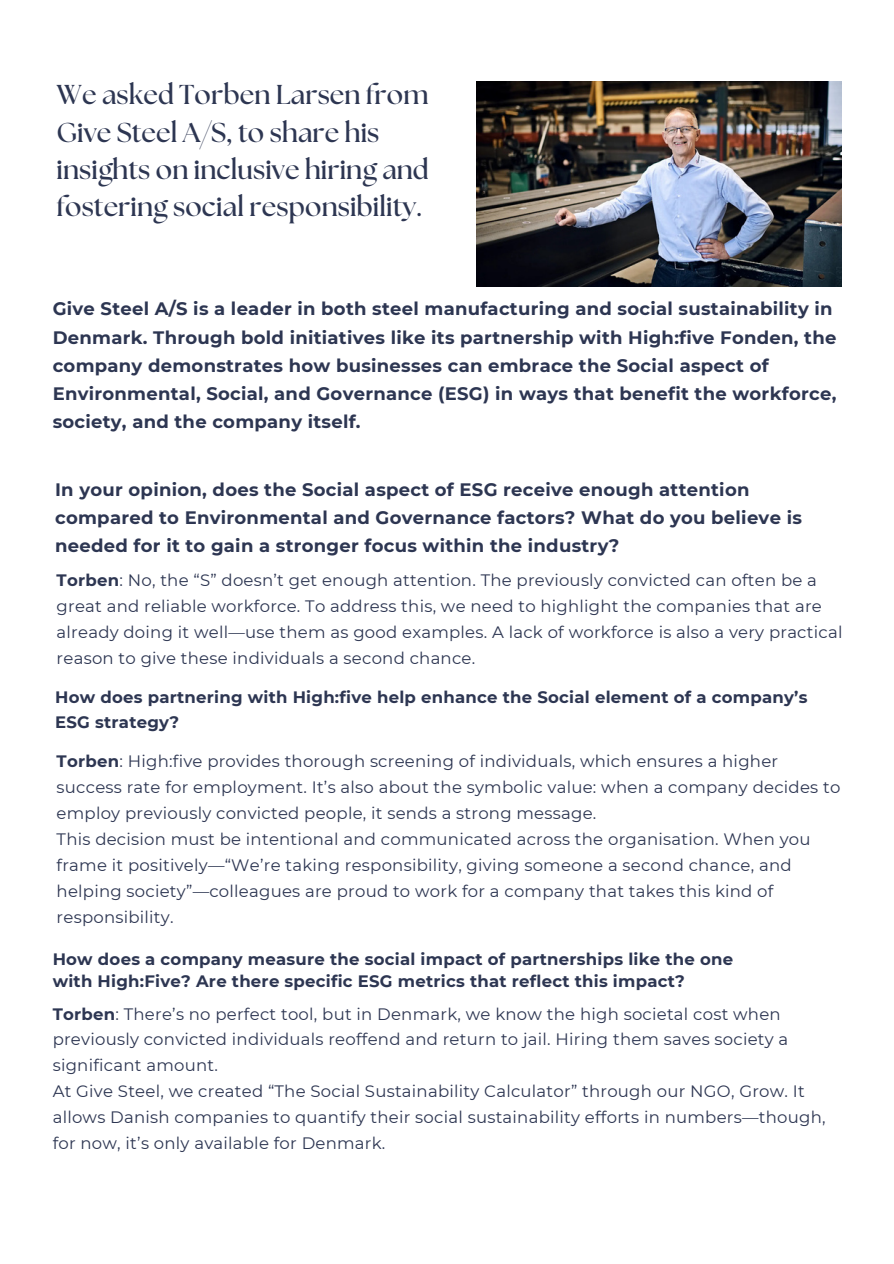
<style>
.page{position:relative;width:894px;height:1264px;background:#fff}
.page>*{position:absolute;margin:0;border:0;box-sizing:border-box;transform-origin:0 0}
.t1{font:700 27.3px/37.2px "The Seasons";color:#2d3652}
.t2{font:700 18px/28.2px "Montserrat";letter-spacing:.015em;color:#2d3652}
.t3{font:16.5px/25.8px "Montserrat";letter-spacing:.015em;color:#2d3652}
.t4{font:700 16.5px/25.8px "Montserrat";letter-spacing:.015em;color:#2d3652}
.s1{font-weight:700}
</style>
<div class="page">
<img style="left:476px;top:81px;width:365px;height:205px">
<p class="t1" style="left:57px;top:78px;width:373px">We asked Torben Larsen from<br>Give Steel A/S, to share his insights on inclusive hiring and fostering social responsibility.</p>
<h2 class="t2" style="left:53px;top:295px;width:785px">Give Steel A/S is a leader in both steel manufacturing and social sustainability in Denmark. Through bold initiatives like its partnership with High:five Fonden, the company demonstrates how businesses can embrace the Social aspect of Environmental, Social, and Governance (ESG) in ways that benefit the workforce, society, and the company itself.</h2>
<p class="t2" style="left:55px;top:475px;width:748px">In your opinion, does the Social aspect of ESG receive enough attention compared to Environmental and Governance factors? What do you believe is needed for it to gain a stronger focus within the industry?</p>
<p class="t3" style="left:57px;top:567px;width:787px"><span class="s1">Torben</span>: No, the “S” doesn’t get enough attention. The previously convicted can often be a great and reliable workforce. To address this, we need to highlight the companies that are already doing it well—use them as good examples. A lack of workforce is also a very practical reason to give these individuals a second chance.</p>
<h1 class="t4" style="left:55px;top:683px;width:753px">How does partnering with High:five help enhance the Social element of a company’s<br>ESG strategy?</h1>
<h2 class="t3" style="left:57px;top:748px;width:785px"><span class="s1">Torben</span>: High:five provides thorough screening of individuals, which ensures a higher success rate for employment. It’s also about the symbolic value: when a company decides to employ previously convicted people, it sends a strong message.</h2>
<h2 class="t3" style="left:57px;top:826px;width:755px">This decision must be intentional and communicated across the organisation. When you frame it positively—“We’re taking responsibility, giving someone a second chance, and helping society”—colleagues are proud to work for a company that takes this kind of responsibility.</h2>
<h2 class="t4" style="left:53px;top:947px;width:682px;line-height:22.5px">How does a company measure the social impact of partnerships like the one with High:Five? Are there specific ESG metrics that reflect this impact?</h2>
<p class="t3" style="left:53px;top:1000px;width:737px"><span class="s1">Torben</span>: There’s no perfect tool, but in Denmark, we know the high societal cost when previously convicted individuals reoffend and return to jail. Hiring them saves society a significant amount.</p>
<p class="t3" style="left:53px;top:1078px;width:774px">At Give Steel, we created “The Social Sustainability Calculator” through our NGO, Grow. It allows Danish companies to quantify their social sustainability efforts in numbers—though, for now, it’s only available for Denmark.</p>
</div>
